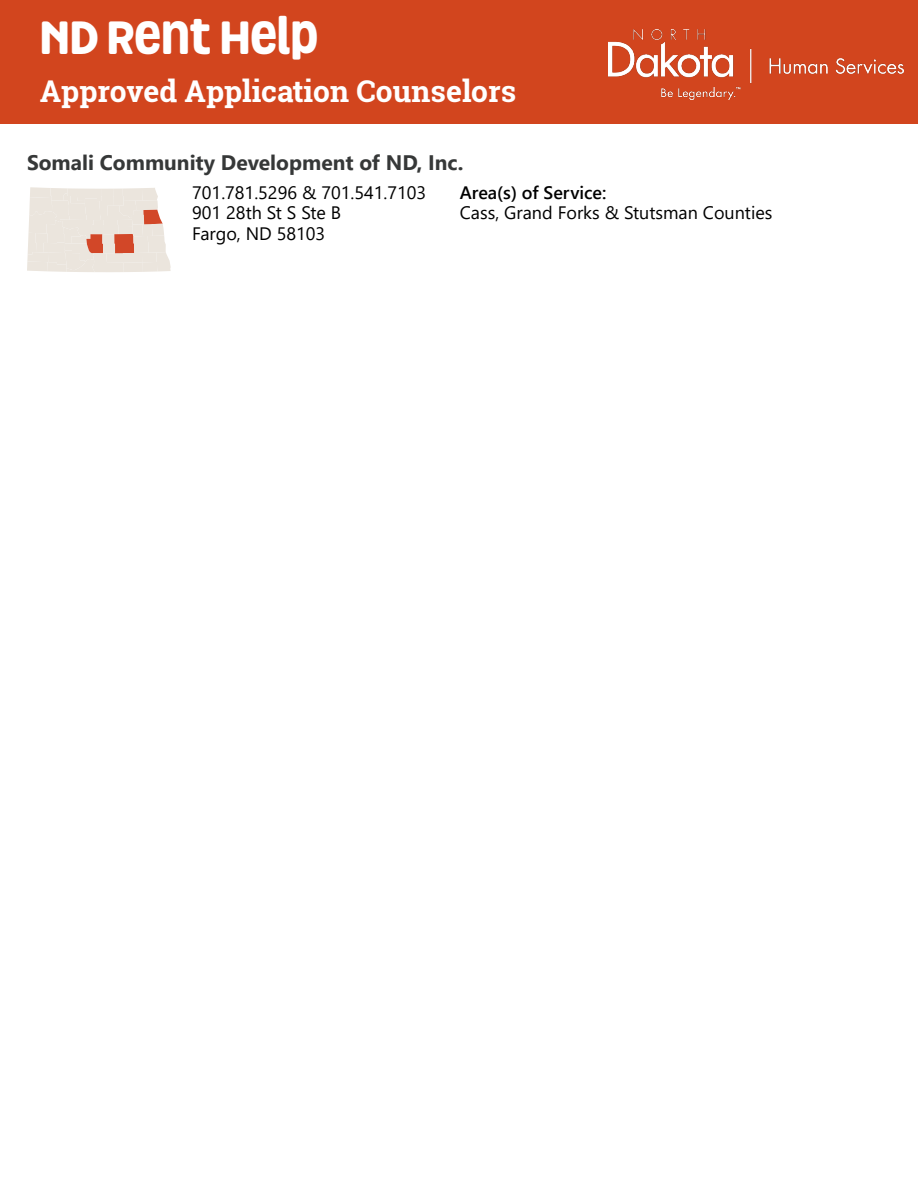
<style>
.page{position:relative;width:918px;height:1188px;background:#fff}
.page>*{position:absolute;margin:0;border:0;box-sizing:border-box;transform-origin:0 0}
.t1{font:800 45px "Grota Rounded";color:#fff}
.t2{font:700 30px "Roboto Slab";color:#fff}
.t3{font:700 21px "Segoe UI";color:#363838}
.t4{font:18px "Segoe UI";color:#000}
.t5{font:600 18px "Segoe UI";color:#000}
</style>
<div class="page">
<div style="left:0;top:0;width:918px;height:123px;background:#d2451e"></div>
<img style="left:609px;top:30px;width:294px;height:70px">
<svg style="left:27px;top:187px;width:144px;height:85px"></svg>
<p class="t1" style="left:40px;top:3px;width:280px">ND RENT HELP</p>
<p class="t2" style="left:40px;top:71px;width:478px">Approved Application Counselors</p>
<p class="t3" style="left:27px;top:142px;width:438px">Somali Community Development of ND, Inc.</p>
<p class="t5" style="left:460px;top:175px;width:148px">Area(s) of Service:</p>
<p class="t4" style="left:460px;top:195px;width:314px">Cass, Grand Forks &amp; Stutsman Counties</p>
<p class="t4" style="left:192px;top:175px;width:235px">701.781.5296 &amp; 701.541.7103</p>
<p class="t4" style="left:192px;top:195px;width:150px">901 28th St S Ste B</p>
<p class="t4" style="left:192px;top:217px;width:135px">Fargo, ND 58103</p>
</div>
